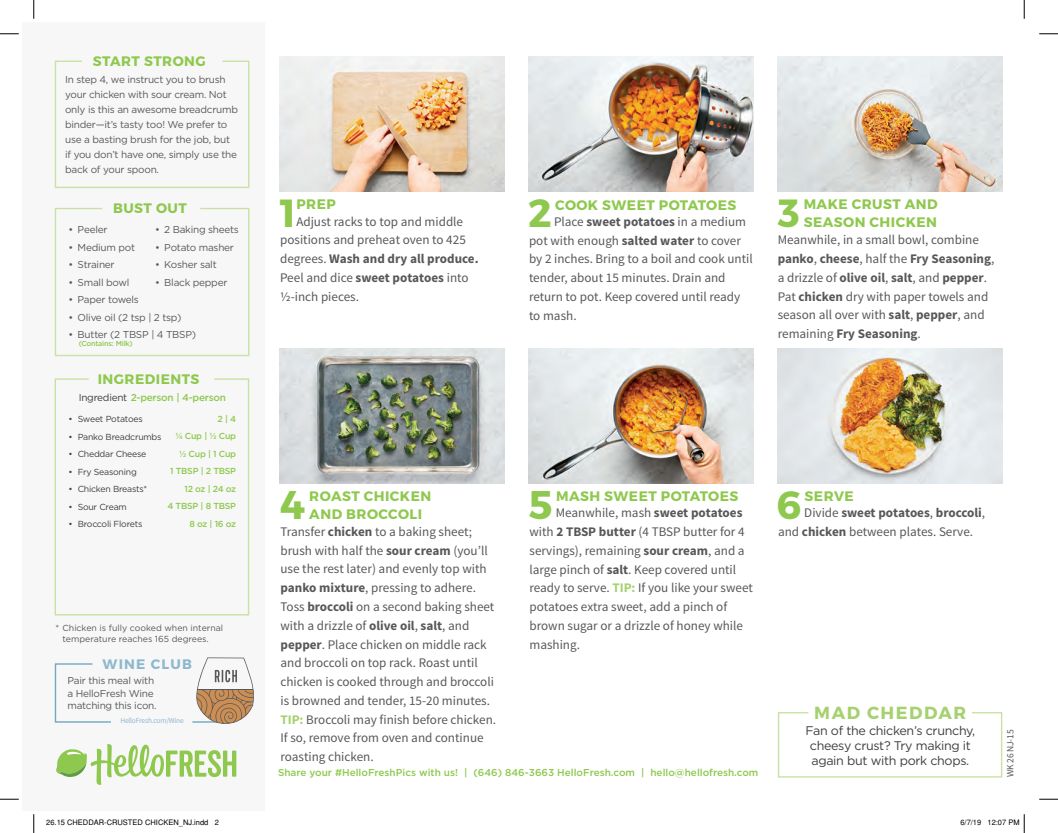
<style>
.page{position:relative;width:1058px;height:833px;background:#fff}
.page>*{position:absolute;margin:0;border:0;box-sizing:border-box;transform-origin:0 0}
.t1{font:700 40px "Montserrat";color:#8fc84e}
.t2{font:700 39.88px "Montserrat";color:#8fc84e}
.t3{font:700 39.25px "Montserrat";color:#8fc84e}
.t4{font:700 39.12px "Montserrat";color:#8fc84e}
.t5{font:700 17.5px "Montserrat";letter-spacing:.085em;color:#a6d170}
.t6{font:700 13.75px/17.5px "Montserrat";letter-spacing:.035em;color:#8fc84e}
.t7{font:700 13.75px "Montserrat";letter-spacing:.085em;color:#8eb9cd}
.t8{font:13.12px/18.8px "Source Sans Pro";color:#57585a}
.t9{font:12.5px/15px "Gotham";letter-spacing:-.025em;color:#3e3e3f;text-align:center}
.t10{font:10px/15px "Gotham";letter-spacing:-.025em;color:#57585a}
.t11{font:500 10px "Gotham";color:#8fc84e}
.t12{font:500 10px "Gotham";letter-spacing:-.025em;color:#8fc84e}
.t13{font:9.62px "Source Sans Pro";letter-spacing:-.025em;color:#57585a}
.t14{font:8.75px "Gotham";letter-spacing:-.025em;color:#3e3e3f}
.t15{font:8.75px/10.5px "Gotham";color:#57585a}
.t16{font:500 8.75px/17.5px "Gotham";letter-spacing:-.025em;color:#8fc84e;text-align:right}
.t17{font:7.5px "Helvetica";color:#000}
.t18{font:7.5px "Source Sans Pro";letter-spacing:-.025em;color:#8eb9cd}
.t19{font:500 7.25px "Gotham";letter-spacing:-.025em;color:#8fc84e}
.s1{font-weight:700}
.s2{font-weight:400;color:#3e3e3f}
.s3{font-weight:700;color:#a6d170}
</style>
<div class="page">
<div style="left:23px;top:23px;width:241px;height:787px;background:#f7f7f8"></div>
<svg style="left:54px;top:207px;width:196px;height:150px"></svg>
<svg style="left:54px;top:60px;width:196px;height:128px"></svg>
<svg style="left:54px;top:663px;width:57px;height:60px"></svg>
<svg style="left:56px;top:744px;width:180px;height:40px"></svg>
<svg style="left:54px;top:378px;width:196px;height:238px"></svg>
<svg style="left:777px;top:712px;width:226px;height:66px"></svg>
<img style="left:529px;top:348px;width:225px;height:135px">
<img style="left:280px;top:348px;width:225px;height:135px">
<img style="left:777px;top:348px;width:225px;height:135px">
<img style="left:280px;top:56px;width:225px;height:135px">
<img style="left:529px;top:56px;width:225px;height:135px">
<img style="left:777px;top:56px;width:225px;height:135px">
<svg style="left:193px;top:657px;width:61px;height:67px"></svg>
<svg style="left:0;top:33px;width:19px;height:2px"></svg>
<svg style="left:1039px;top:33px;width:19px;height:2px"></svg>
<svg style="left:0;top:798px;width:19px;height:2px"></svg>
<svg style="left:1039px;top:798px;width:19px;height:2px"></svg>
<svg style="left:33px;top:0;width:2px;height:19px"></svg>
<svg style="left:33px;top:814px;width:2px;height:19px"></svg>
<svg style="left:1023px;top:0;width:2px;height:19px"></svg>
<svg style="left:1023px;top:814px;width:2px;height:19px"></svg>
<p class="t6" style="left:93px;top:52px;width:114px">START STRONG</p>
<p class="t10" style="left:65px;top:71px;width:174px">In step 4, we instruct you to brush your chicken with sour cream. Not only is this an awesome breadcrumb binder—it’s tasty too! We prefer to use a basting brush for the job, but if you don’t have one, simply use the back of your spoon.</p>
<p class="t6" style="left:113px;top:199px;width:75px">BUST OUT</p>
<p class="t6" style="left:555px;top:197px;width:183px">COOK SWEET POTATOES</p>
<p class="t6" style="left:803px;top:196px;width:136px">MAKE CRUST AND<br>SEASON CHICKEN</p>
<h3 class="t4" style="left:280px;top:189px;width:18px">1</h3>
<h3 class="t3" style="left:528px;top:189px;width:25px">2</h3>
<h3 class="t3" style="left:778px;top:189px;width:23px">3</h3>
<p class="t6" style="left:296px;top:196px;width:41px">PREP</p>
<p class="t8" style="left:280px;top:212px;width:200px;text-indent:16px">Adjust racks to top and middle positions and preheat oven to 425 degrees. <span class="s1">Wash and dry all produce.<br></span>Peel and dice <span class="s1">sweet potatoes</span> into ½-inch pieces.</p>
<p class="t8" style="left:529px;top:212px;width:225px;text-indent:25px">Place <span class="s1">sweet potatoes</span> in a medium pot with enough <span class="s1">salted water</span> to cover by 2 inches. Bring to a boil and cook until tender, about 15 minutes. Drain and return to pot. Keep covered until ready to mash.</p>
<p class="t10" style="left:69px;top:222px;width:40px">• Peeler</p>
<p class="t10" style="left:69px;top:239px;width:68px">• Medium pot</p>
<p class="t10" style="left:69px;top:257px;width:47px">• Strainer</p>
<p class="t10" style="left:69px;top:274px;width:62px">• Small bowl</p>
<p class="t10" style="left:69px;top:292px;width:72px">• Paper towels</p>
<p class="t10" style="left:69px;top:309px;width:114px">• Olive oil (2 tsp | 2 tsp)</p>
<p class="t10" style="left:69px;top:327px;width:129px">• Butter (2 TBSP | 4 TBSP)</p>
<p class="t10" style="left:155px;top:222px;width:85px">• 2 Baking sheets</p>
<p class="t10" style="left:155px;top:239px;width:80px">• Potato masher</p>
<p class="t10" style="left:155px;top:257px;width:63px">• Kosher salt</p>
<p class="t10" style="left:155px;top:274px;width:74px">• Black pepper</p>
<p class="t8" style="left:777px;top:231px;width:218px">Meanwhile, in a small bowl, combine <span class="s1">panko</span>, <span class="s1">cheese</span>, half the <span class="s1">Fry Seasoning</span>, a drizzle of <span class="s1">olive oil</span>, <span class="s1">salt</span>, and <span class="s1">pepper</span>.<br>Pat <span class="s1">chicken</span> dry with paper towels and season all over with <span class="s1">salt</span>, <span class="s1">pepper</span>, and remaining <span class="s1">Fry Seasoning</span>.</p>
<p class="t19" style="left:79px;top:339px;width:55px">(Contains: Milk)</p>
<p class="t6" style="left:98px;top:370px;width:103px">INGREDIENTS</p>
<p class="t12" style="left:79px;top:390px;width:149px"><span class="s2">Ingredient</span> 2-person | 4-person</p>
<p class="t16" style="left:167px;top:409px;width:70px">2 | 4<br>¼ Cup | ½ Cup ½ Cup | 1 Cup<br>1 TBSP | 2 TBSP<br>12 oz | 24 oz<br>4 TBSP | 8 TBSP<br>8 oz | 16 oz</p>
<p class="t14" style="left:69px;top:414px;width:76px">• Sweet Potatoes</p>
<p class="t14" style="left:69px;top:431px;width:94px">• Panko Breadcrumbs</p>
<p class="t14" style="left:69px;top:449px;width:79px">• Cheddar Cheese</p>
<p class="t14" style="left:69px;top:466px;width:70px">• Fry Seasoning</p>
<p class="t14" style="left:69px;top:484px;width:80px">• Chicken Breasts*</p>
<p class="t14" style="left:69px;top:501px;width:60px">• Sour Cream</p>
<p class="t14" style="left:69px;top:519px;width:75px">• Broccoli Florets</p>
<p class="t15" style="left:62px;top:623px;width:162px;text-indent:-7px">* Chicken is fully cooked when internal temperature reaches 165 degrees.</p>
<p class="t7" style="left:103px;top:655px;width:91px">WINE CLUB</p>
<p class="t10" style="left:68px;top:674px;width:91px;line-height:12.5px">Pair this meal with a HelloFresh Wine matching this icon.</p>
<p class="t18" style="left:120px;top:716px;width:65px">HelloFresh.com/Wine</p>
<h1 class="t1" style="left:280px;top:480px;width:27px">4</h1>
<h2 class="t2" style="left:529px;top:480px;width:25px">5</h2>
<h3 class="t3" style="left:776px;top:481px;width:26px">6</h3>
<p class="t6" style="left:309px;top:488px;width:123px">ROAST CHICKEN<br>AND BROCCOLI</p>
<p class="t6" style="left:556px;top:488px;width:184px">MASH SWEET POTATOES</p>
<p class="t6" style="left:804px;top:488px;width:51px">SERVE</p>
<p class="t8" style="left:529px;top:504px;width:225px;text-indent:26px">Meanwhile, mash <span class="s1">sweet potatoes </span>with <span class="s1">2 TBSP butter</span> (4 TBSP butter for 4 servings), remaining <span class="s1">sour cream</span>, and a large pinch of <span class="s1">salt</span>. Keep covered until ready to serve. <span class="s3">TIP:</span> If you like your sweet potatoes extra sweet, add a pinch of brown sugar or a drizzle of honey while mashing.</p>
<p class="t8" style="left:778px;top:504px;width:209px;text-indent:26px">Divide <span class="s1">sweet potatoes</span>, <span class="s1">broccoli</span>, and <span class="s1">chicken</span> between plates. Serve.</p>
<p class="t8" style="left:280px;top:522px;width:217px">Transfer <span class="s1">chicken</span> to a baking sheet; brush with half the <span class="s1">sour cream</span> (you’ll use the rest later) and evenly top with <span class="s1">panko mixture</span>, pressing to adhere.<br>Toss <span class="s1">broccoli</span> on a second baking sheet with a drizzle of <span class="s1">olive oil</span>, <span class="s1">salt</span>, and <span class="s1">pepper</span>. Place chicken on middle rack and broccoli on top rack. Roast until chicken is cooked through and broccoli is browned and tender, 15-20 minutes.<br><span class="s3">TIP:</span> Broccoli may finish before chicken.<br>If so, remove from oven and continue roasting chicken.</p>
<h3 class="t5" style="left:814px;top:701px;width:153px">MAD CHEDDAR</h3>
<p class="t9" style="left:805px;top:723px;width:171px">Fan of the chicken’s crunchy, cheesy crust? Try making it again but with pork chops.</p>
<p class="t11" style="left:278px;top:766px;width:482px">Share your #HelloFreshPics with us! | (646) 846-3663 HelloFresh.com | hello@hellofresh.com</p>
<p class="t13" style="left:1004px;top:776px;width:49px;rotate:-90deg">WK 26 NJ-15</p>
<p class="t17" style="left:46px;top:818px;width:174px">26.15 CHEDDAR-CRUSTED CHICKEN_NJ.indd 2</p>
<p class="t17" style="left:960px;top:818px;width:61px">6/7/19 12:07 PM</p>
</div>
